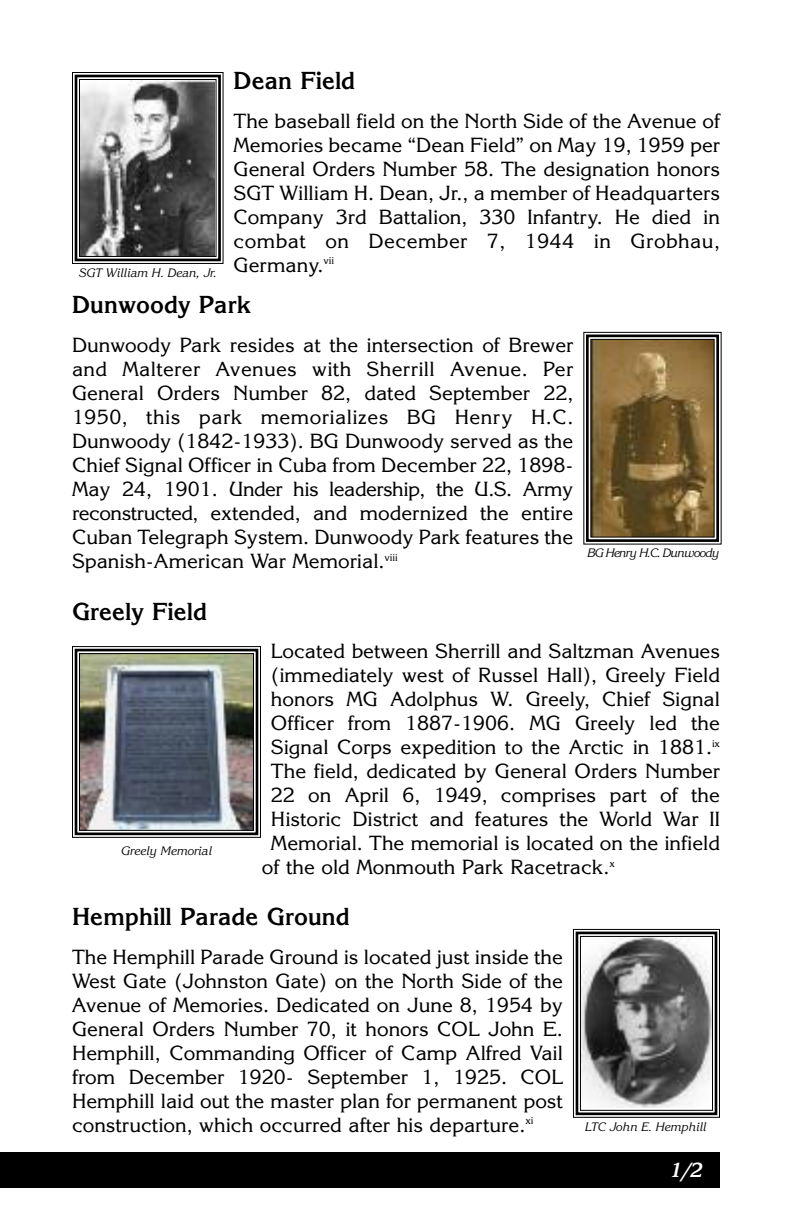
<style>
.page{position:relative;width:792px;height:1224px;background:#fff}
.page>*{position:absolute;margin:0;border:0;box-sizing:border-box;transform-origin:0 0}
.t1{font:700 24px "Korinna";color:#000}
.t2{font:20px/24px "Korinna";color:#000;text-align:justify}
.t3{font:italic 700 20px "Korinna";color:#fff}
.t4{font:italic 12px "Korinna";color:#000}
.t5{font:italic 12px "Korinna";letter-spacing:-.065em;color:#000}
.s1{color:#000}
</style>
<div class="page">
<div style="left:1px;top:1152px;width:719px;height:36px;background:#000"></div>
<img style="left:81px;top:81px;width:134px;height:174px">
<div style="left:72px;top:72px;width:152px;height:192px;border:1px solid #000"></div>
<div style="left:75px;top:75px;width:146px;height:186px;border:3px solid #000"></div>
<div style="left:79px;top:79px;width:138px;height:178px;border:1px solid #000"></div>
<img style="left:81px;top:655px;width:171px;height:174px">
<div style="left:72px;top:646px;width:189px;height:192px;border:1px solid #000"></div>
<div style="left:75px;top:649px;width:183px;height:186px;border:3px solid #000"></div>
<div style="left:79px;top:653px;width:175px;height:178px;border:1px solid #000"></div>
<img style="left:582px;top:938px;width:129px;height:170px">
<div style="left:573px;top:929px;width:147px;height:189px;border:1px solid #000"></div>
<div style="left:576px;top:932px;width:141px;height:183px;border:3px solid #000"></div>
<div style="left:580px;top:936px;width:133px;height:175px;border:1px solid #000"></div>
<img style="left:592px;top:341px;width:121px;height:195px">
<div style="left:586px;top:335px;width:133px;height:207px;border:3px solid #000"></div>
<div style="left:590px;top:339px;width:125px;height:199px;border:1px solid #000"></div>
<p class="t1" style="left:234px;top:72px;width:123px">Dean Field</p>
<p class="t2" style="left:234px;top:111px;width:488px">The baseball field on the North Side of the Avenue of Memories became “Dean Field” on May 19, 1959 per General Orders Number 58. The designation honors SGT William H. Dean, Jr., a member of Headquarters Company 3rd Battalion, 330 Infantry. He died in combat on December 7, 1944 in Grobhau, Germany.<sup>vii</sup></p>
<p class="t1" style="left:72px;top:296px;width:180px">Dunwoody Park</p>
<p class="t2" style="left:72px;top:335px;width:503px">Dunwoody Park resides at the intersection of Brewer and Malterer Avenues with Sherrill Avenue. Per General Orders Number 82, dated September 22, 1950, this park memorializes BG Henry H.C.<br>Dunwoody (1842-1933). BG Dunwoody served as the Chief Signal Officer in Cuba from December 22, 1898- May 24, 1901. Under his leadership, the U.S. Army reconstructed, extended, and modernized the entire Cuban Telegraph System. Dunwoody Park features the Spanish-American War Memorial.<sup>viii</sup></p>
<p class="t1" style="left:72px;top:602px;width:136px">Greely Field</p>
<p class="t2" style="left:271px;top:641px;width:451px">Located between Sherrill and Saltzman Avenues</p>
<p class="t2" style="left:271px;top:665px;width:451px">(immediately west of Russel Hall), Greely Field</p>
<p class="t2" style="left:271px;top:689px;width:451px">honors MG Adolphus W. Greely, Chief Signal</p>
<p class="t2" style="left:271px;top:713px;width:451px">Officer from 1887-1906. MG Greely led the</p>
<p class="t2" style="left:271px;top:737px;width:451px">Signal Corps expedition to the Arctic in 1881.<sup>ix</sup></p>
<p class="t2" style="left:271px;top:761px;width:451px">The field, dedicated by General Orders Number</p>
<p class="t2" style="left:271px;top:785px;width:451px">22 on April 6, 1949, comprises part of the</p>
<p class="t2" style="left:271px;top:809px;width:451px">Historic District and features the World War II</p>
<p class="t2" style="left:271px;top:833px;width:451px">Memorial. The memorial is located on the infield</p>
<p class="t2" style="left:262px;top:857px;width:355px">of the old Monmouth Park Racetrack.<sup>x</sup></p>
<p class="t1" style="left:72px;top:908px;width:279px">Hemphill Parade Ground</p>
<p class="t2" style="left:72px;top:947px;width:492px">The Hemphill Parade Ground is located just inside the West Gate (Johnston Gate) on the North Side of the Avenue of Memories. Dedicated on June 8, 1954 by General Orders Number 70, it honors COL John E.<br>Hemphill, Commanding Officer of Camp Alfred Vail from December 1920- September 1, 1925. COL Hemphill laid out the master plan for permanent post construction, which occurred after his departure.<sup>xi</sup></p>
<p class="t4" style="left:78px;top:268px;width:139px">SGT William H. Dean, Jr.</p>
<p class="t5" style="left:587px;top:549px;width:133px">BG Henry H.C. Dunwoody</p>
<p class="t4" style="left:120px;top:846px;width:92px">Greely Memorial</p>
<p class="t4" style="left:585px;top:1123px;width:123px">LTC John E. Hemphill</p>
<p class="t3" style="left:669px;top:1163px;width:46px">1/2 <span class="s1">.</span></p>
</div>
